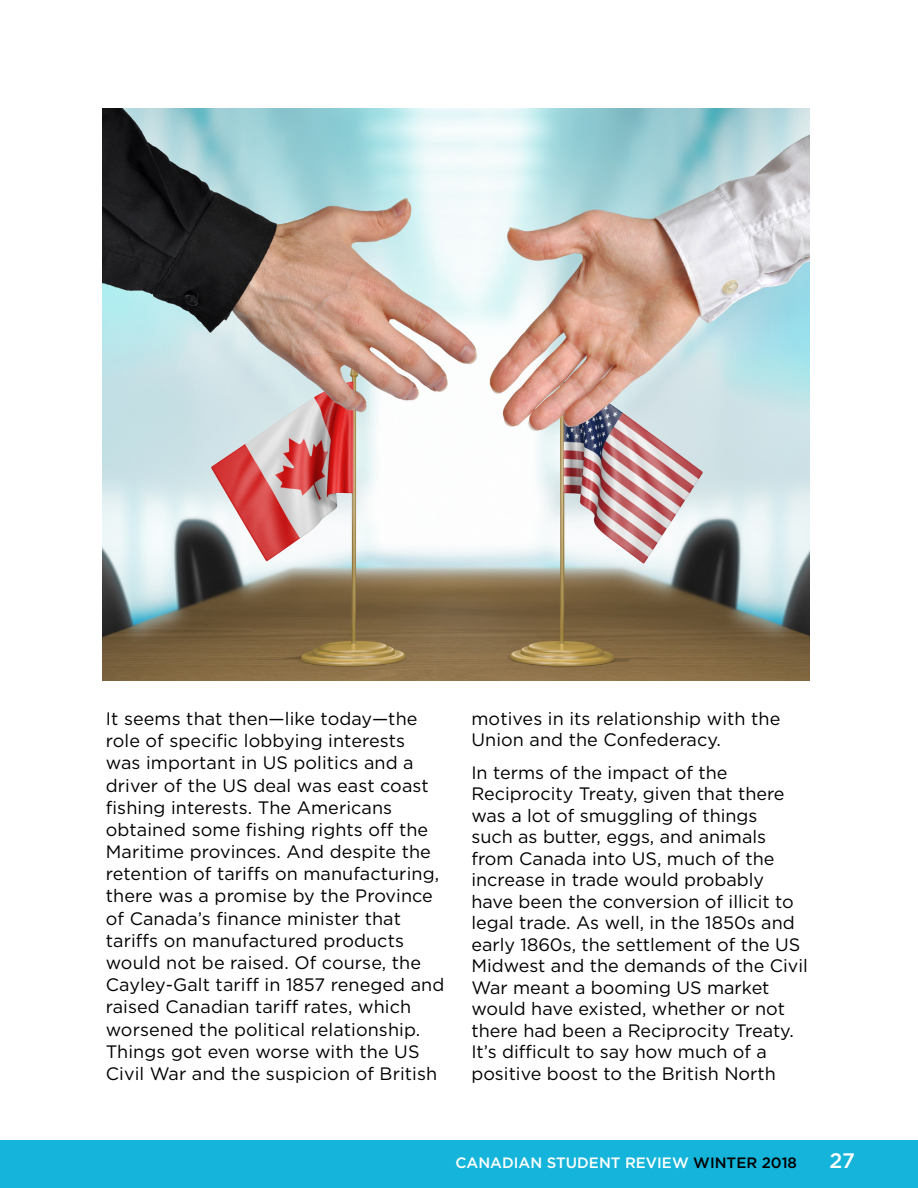
<style>
.page{position:relative;width:918px;height:1188px;background:#fff}
.page>*{position:absolute;margin:0;border:0;box-sizing:border-box;transform-origin:0 0}
.t1{font:500 21px "Gotham";color:#fff}
.t2{font:18px/22.2px "Gotham";color:#000}
.t3{font:500 15px "Gotham";color:#fff}
.s1{color:#000}
</style>
<div class="page">
<div style="left:0;top:1140px;width:918px;height:48px;background:#15b5db"></div>
<img style="left:103px;top:108px;width:707px;height:572px">
<p class="t2" style="left:106px;top:707px;width:340px">It seems that then—like today—the role of specific lobbying interests<br>was important in US politics and a driver of the US deal was east coast fishing interests. The Americans obtained some fishing rights off the Maritime provinces. And despite the retention of tariffs on manufacturing, there was a promise by the Province of Canada’s finance minister that tariffs on manufactured products would not be raised. Of course, the Cayley-Galt tariff in 1857 reneged and raised Canadian tariff rates, which worsened the political relationship.<br>Things got even worse with the US Civil War and the suspicion of British</p>
<p class="t2" style="left:471px;top:707px;width:311px;line-height:21.5px">motives in its relationship with the<br>Union and the Confederacy.</p>
<p class="t2" style="left:471px;top:761px;width:338px;line-height:21.5px">In terms of the impact of the Reciprocity Treaty, given that there was a lot of smuggling of things<br>such as butter, eggs, and animals from Canada into US, much of the increase in trade would probably have been the conversion of illicit to legal trade. As well, in the 1850s and early 1860s, the settlement of the US Midwest and the demands of the Civil War meant a booming US market would have existed, whether or not there had been a Reciprocity Treaty.<br>It’s difficult to say how much of a positive boost to the British North</p>
<p class="t3" style="left:455px;top:1153px;width:343px">CANADIAN STUDENT REVIEW <span class="s1">WINTER 2018</span></p>
<p class="t1" style="left:830px;top:1147px;width:27px">27</p>
</div>
